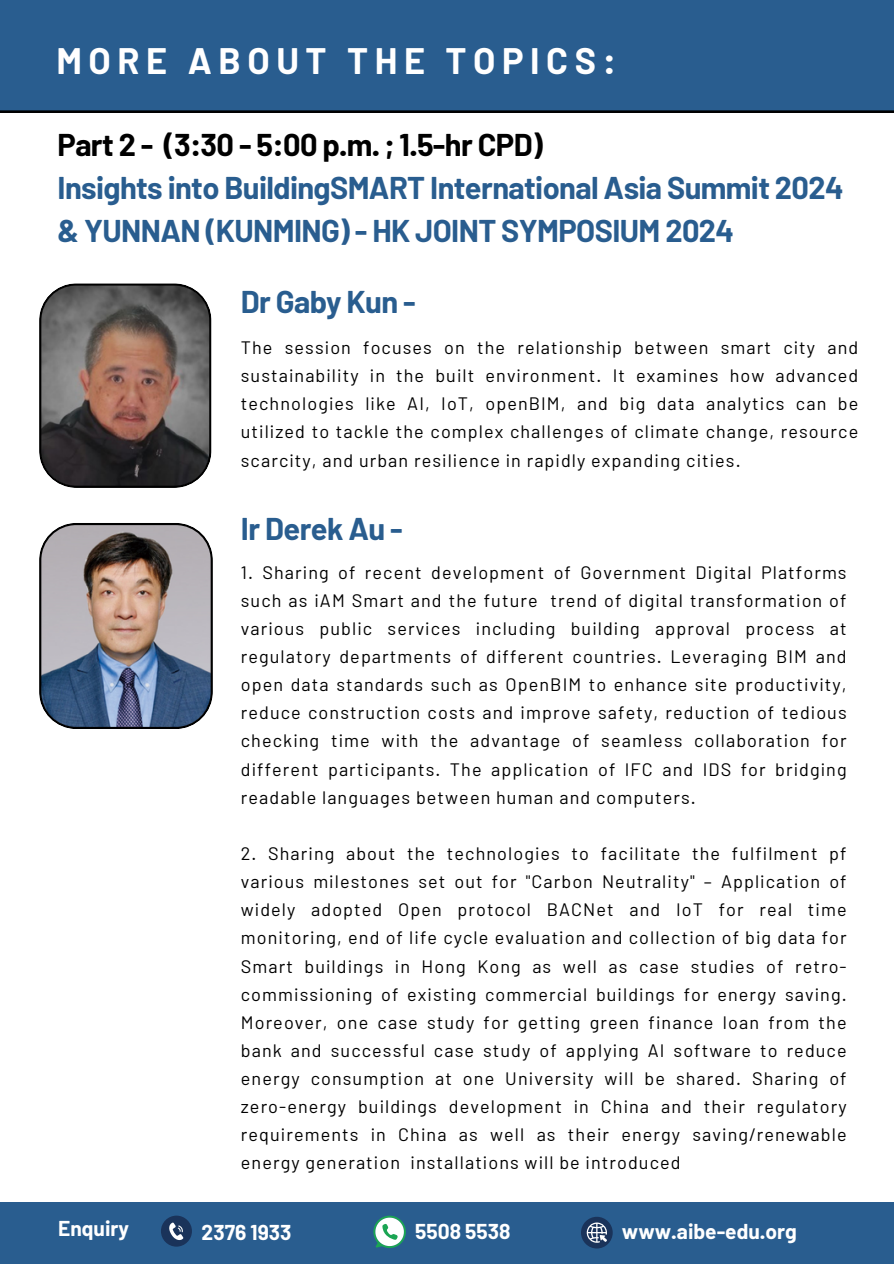
<style>
.page{position:relative;width:894px;height:1264px;background:#fff}
.page>*{position:absolute;margin:0;border:0;box-sizing:border-box;transform-origin:0 0}
.t1{font:700 36px "Barlow";letter-spacing:.185em;color:#fff}
.t2{font:700 30.75px/42.8px "Barlow";letter-spacing:-.02em;color:#295d8f}
.t3{font:700 21px "Barlow";color:#fff}
.t4{font:18px/28.2px "Barlow";letter-spacing:.06em;color:#000;text-align:justify}
.s1{color:#000}
</style>
<div class="page">
<div style="left:0;top:0;width:893px;height:112px;background:#295d8f"></div>
<svg style="left:39px;top:283px;width:172px;height:205px;background:#695c58"></svg>
<img style="left:39px;top:523px;width:173px;height:205px">
<div style="left:0;top:1201px;width:893px;height:62px;background:#295d8f"></div>
<div style="left:161px;top:1215px;width:31px;height:31px;background:#1a335a;border-radius:50%"></div>
<svg style="left:169px;top:1222px;width:14px;height:17px"></svg>
<div style="left:581px;top:1216px;width:31px;height:32px;background:#1a335a;border-radius:50%"></div>
<svg style="left:586px;top:1222px;width:21px;height:20px"></svg>
<svg style="left:373px;top:1215px;width:33px;height:33px"></svg>
<p class="t1" style="left:56px;top:38px;width:560px">MORE ABOUT THE TOPICS:</p>
<p class="t2" style="left:58px;top:122px;width:787px"><span class="s1">Part 2 - (3:30 - 5:00 p.m. ; 1.5-hr CPD)<br></span>Insights into BuildingSMART International Asia Summit 2024 &amp; YUNNAN (KUNMING) - HK JOINT SYMPOSIUM 2024</p>
<p class="t2" style="left:241px;top:279px;width:176px">Dr Gaby Kun -</p>
<p class="t4" style="left:241px;top:333px;width:618px">The session focuses on the relationship between smart city and sustainability in the built environment. It examines how advanced technologies like AI, IoT, openBIM, and big data analytics can be utilized to tackle the complex challenges of climate change, resource scarcity, and urban resilience in rapidly expanding cities.</p>
<h3 class="t2" style="left:241px;top:506px;width:163px">Ir Derek Au -</h3>
<h2 class="t4" style="left:241px;top:557px;width:607px">1. Sharing of recent development of Government Digital Platforms such as iAM Smart and the future trend of digital transformation of various public services including building approval process at regulatory departments of different countries. Leveraging BIM and open data standards such as OpenBIM to enhance site productivity, reduce construction costs and improve safety, reduction of tedious checking time with the advantage of seamless collaboration for different participants. The application of IFC and IDS for bridging readable languages between human and computers.</h2>
<p class="t4" style="left:241px;top:838px;width:607px">2. Sharing about the technologies to facilitate the fulfilment pf various milestones set out for "Carbon Neutrality" – Application of widely adopted Open protocol BACNet and IoT for real time monitoring, end of life cycle evaluation and collection of big data for Smart buildings in Hong Kong as well as case studies of retro&shy;commissioning of existing commercial buildings for energy saving.<br>Moreover, one case study for getting green finance loan from the bank and successful case study of applying AI software to reduce energy consumption at one University will be shared. Sharing of zero-energy buildings development in China and their regulatory requirements in China as well as their energy saving/renewable energy generation installations will be introduced</p>
<p class="t3" style="left:58px;top:1214px;width:73px">Enquiry</p>
<h2 class="t3" style="left:201px;top:1218px;width:91px">2376 1933</h2>
<h3 class="t3" style="left:415px;top:1217px;width:97px">5508 5538</h3>
<p class="t3" style="left:621px;top:1217px;width:176px">www.aibe-edu.org</p>
</div>
